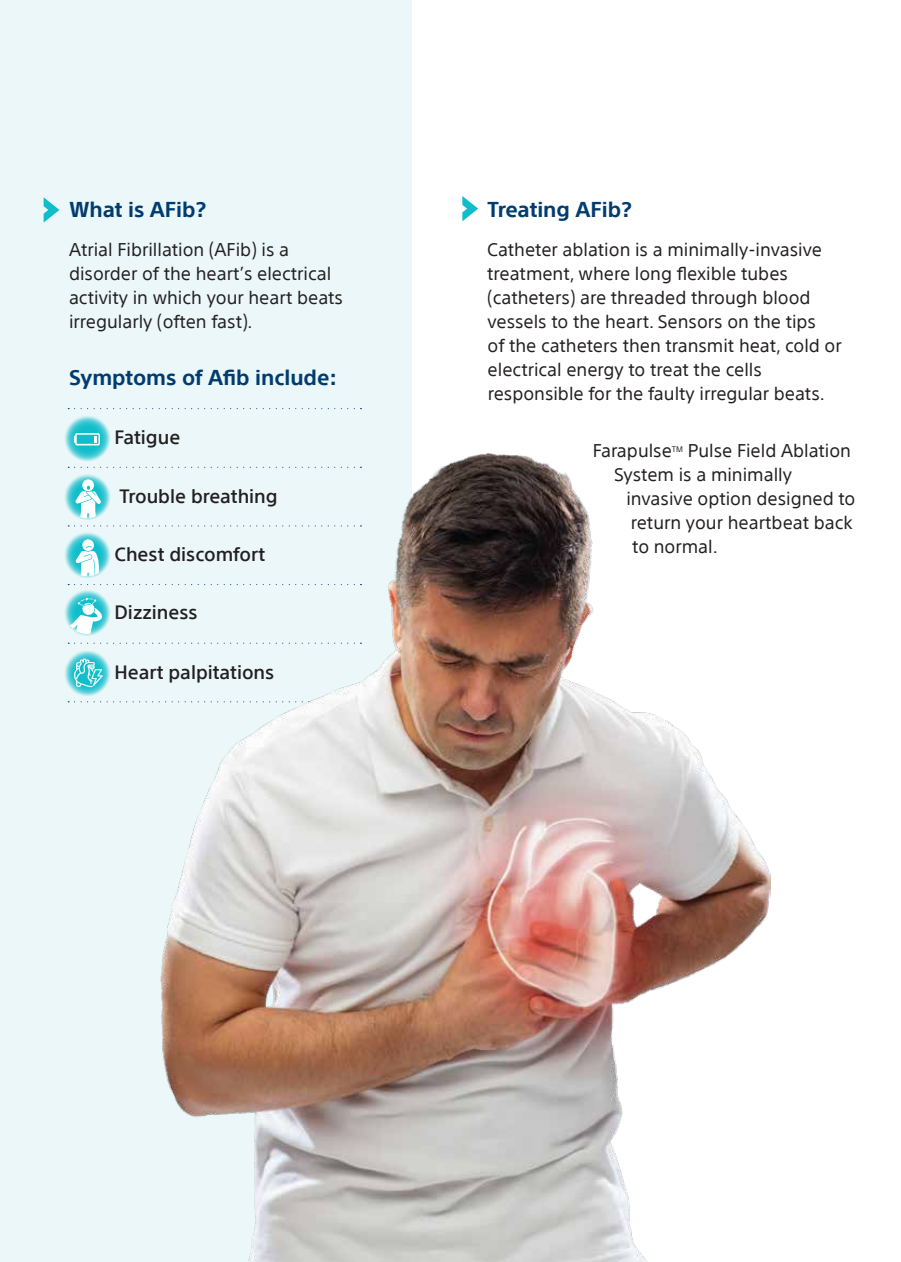
<style>
.page{position:relative;width:901px;height:1262px;background:#fff}
.page>*{position:absolute;margin:0;border:0;box-sizing:border-box;transform-origin:0 0}
.t1{font:700 21px "SST";color:#003c71}
.t2{font:500 18.9px "SST";color:#231f20}
.t3{font:18px/24px "SST";color:#231f20}
.t4{font:7.8px "SST";color:#231f20}
</style>
<div class="page">
<div style="left:0;top:0;width:411px;height:1262px;background:#ebf7f8"></div>
<svg style="left:44px;top:197px;width:15px;height:25px"></svg>
<svg style="left:462px;top:196px;width:16px;height:25px"></svg>
<svg style="left:64px;top:415px;width:46px;height:47px"></svg>
<svg style="left:66px;top:417px;width:42px;height:43px"></svg>
<svg style="left:74px;top:433px;width:26px;height:12px"></svg>
<svg style="left:64px;top:649px;width:46px;height:47px"></svg>
<svg style="left:66px;top:651px;width:42px;height:43px"></svg>
<svg style="left:74px;top:658px;width:29px;height:29px"></svg>
<svg style="left:64px;top:589px;width:46px;height:47px"></svg>
<svg style="left:66px;top:591px;width:42px;height:43px"></svg>
<svg style="left:66px;top:597px;width:37px;height:37px"></svg>
<svg style="left:64px;top:531px;width:46px;height:47px"></svg>
<svg style="left:66px;top:533px;width:42px;height:43px"></svg>
<svg style="left:76px;top:539px;width:23px;height:37px"></svg>
<svg style="left:64px;top:473px;width:46px;height:47px"></svg>
<svg style="left:66px;top:475px;width:42px;height:43px"></svg>
<svg style="left:75px;top:479px;width:26px;height:39px"></svg>
<svg style="left:68px;top:467px;width:92px;height:1px"></svg>
<svg style="left:68px;top:408px;width:293px;height:1px"></svg>
<svg style="left:68px;top:525px;width:92px;height:1px"></svg>
<svg style="left:68px;top:584px;width:92px;height:1px"></svg>
<svg style="left:68px;top:643px;width:92px;height:1px"></svg>
<svg style="left:68px;top:701px;width:92px;height:1px"></svg>
<img style="left:160px;top:453px;width:610px;height:809px">
<p class="t1" style="left:69px;top:197px;width:138px">What is AFib?</p>
<p class="t3" style="left:69px;top:237px;width:275px">Atrial Fibrillation (AFib) is a disorder of the heart’s electrical activity in which your heart beats irregularly (often fast).</p>
<p class="t1" style="left:69px;top:365px;width:269px">Symptoms of Afib include:</p>
<p class="t2" style="left:114px;top:426px;width:67px">Fatigue</p>
<p class="t2" style="left:119px;top:485px;width:160px">Trouble breathing</p>
<p class="t2" style="left:114px;top:543px;width:152px">Chest discomfort</p>
<p class="t2" style="left:114px;top:601px;width:84px">Dizziness</p>
<p class="t2" style="left:114px;top:661px;width:161px">Heart palpitations</p>
<p class="t1" style="left:487px;top:197px;width:146px">Treating AFib?</p>
<p class="t3" style="left:487px;top:237px;width:356px">Catheter ablation is a minimally-invasive treatment, where long flexible tubes (catheters) are threaded through blood vessels to the heart. Sensors on the tips<br>of the catheters then transmit heat, cold or electrical energy to treat the cells responsible for the faulty irregular beats.</p>
<p class="t3" style="left:592px;top:438px;width:81px">Farapulse</p>
<p class="t4" style="left:672px;top:445px;width:13px">TM</p>
<p class="t3" style="left:614px;top:438px;width:238px;text-indent:74px">Pulse Field Ablation<br>System is a minimally</p>
<p class="t3" style="left:626px;top:486px;width:230px">invasive option designed to return your heartbeat back to normal.</p>
</div>
